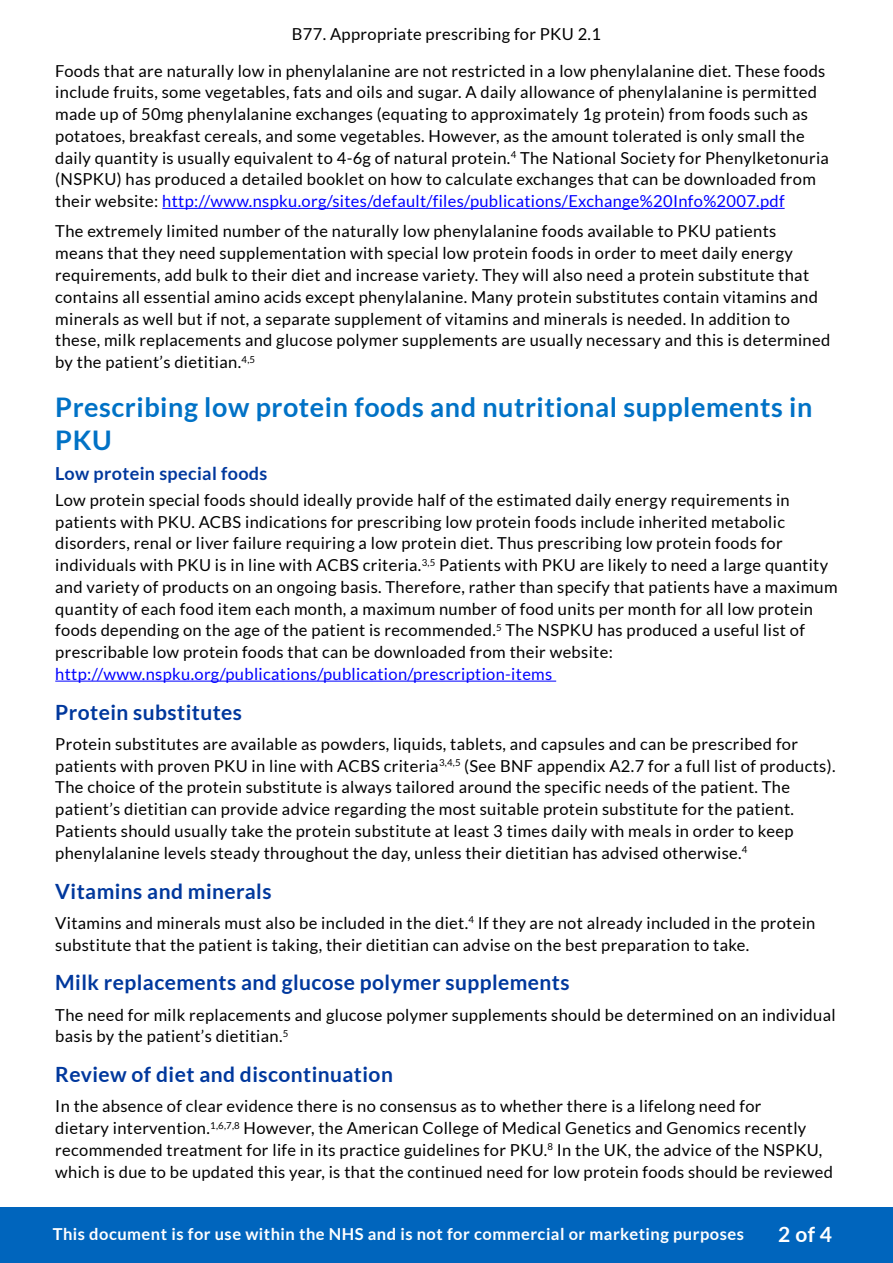
<style>
.page{position:relative;width:893px;height:1263px;background:#fff}
.page>*{position:absolute;margin:0;border:0;box-sizing:border-box;transform-origin:0 0}
.PrescQIPP_Header_1{font:700 27px/32.4px "Lato";letter-spacing:.02em;color:#0072c6}
.PrescQIPP_Header_2{font:700 21px "Lato";letter-spacing:.02em;color:#00389d}
.PrescQIPP_Table_Head{font:700 21px "Lato";color:#fff}
.PrescQIPP_Header_3{font:700 18px "Lato";letter-spacing:.02em;color:#00389d}
.PrescQIPP_Body{font:16.5px/21.8px "Lato";letter-spacing:.02em;color:#000}
.t1{font:700 16.5px "Lato";letter-spacing:.03em;color:#fff}
.s1{color:#00f}
</style>
<div class="page">
<div style="left:0;top:1207px;width:893px;height:56px;background:#0065bd"></div>
<hr style="left:162px;top:208px;width:623px;height:1px;background:#00f">
<hr style="left:55px;top:681px;width:501px;height:1px;background:#00f">
<p class="PrescQIPP_Body" style="left:292px;top:23px;width:311px">B77. Appropriate prescribing for PKU 2.1</p>
<p class="PrescQIPP_Body" style="left:55px;top:60px;width:775px">Foods that are naturally low in phenylalanine are not restricted in a low phenylalanine diet. These foods include fruits, some vegetables, fats and oils and sugar. A daily allowance of phenylalanine is permitted made up of 50mg phenylalanine exchanges (equating to approximately 1g protein) from foods such as potatoes, breakfast cereals, and some vegetables. However, as the amount tolerated is only small the daily quantity is usually equivalent to 4-6g of natural protein.<sup>4</sup> The National Society for Phenylketonuria (NSPKU) has produced a detailed booklet on how to calculate exchanges that can be downloaded from their website: <span class="s1">http://www.nspku.org/sites/default/files/publications/Exchange%20Info%2007.pdf</span></p>
<p class="PrescQIPP_Body" style="left:55px;top:221px;width:776px">The extremely limited number of the naturally low phenylalanine foods available to PKU patients<br>means that they need supplementation with special low protein foods in order to meet daily energy requirements, add bulk to their diet and increase variety. They will also need a protein substitute that contains all essential amino acids except phenylalanine. Many protein substitutes contain vitamins and minerals as well but if not, a separate supplement of vitamins and minerals is needed. In addition to these, milk replacements and glucose polymer supplements are usually necessary and this is determined by the patient’s dietitian.<sup>4,5</sup></p>
<p class="PrescQIPP_Header_1" style="left:55px;top:391px;width:759px">Prescribing low protein foods and nutritional supplements in<br>PKU</p>
<p class="PrescQIPP_Header_3" style="left:55px;top:463px;width:214px">Low protein special foods</p>
<p class="PrescQIPP_Body" style="left:55px;top:489px;width:784px">Low protein special foods should ideally provide half of the estimated daily energy requirements in patients with PKU. ACBS indications for prescribing low protein foods include inherited metabolic disorders, renal or liver failure requiring a low protein diet. Thus prescribing low protein foods for individuals with PKU is in line with ACBS criteria.<sup>3,5</sup> Patients with PKU are likely to need a large quantity and variety of products on an ongoing basis. Therefore, rather than specify that patients have a maximum quantity of each food item each month, a maximum number of food units per month for all low protein foods depending on the age of the patient is recommended.<sup>5</sup> The NSPKU has produced a useful list of prescribable low protein foods that can be downloaded from their website: <span class="s1">http://www.nspku.org/publications/publication/prescription-items</span></p>
<p class="PrescQIPP_Header_2" style="left:55px;top:700px;width:188px">Protein substitutes</p>
<p class="PrescQIPP_Body" style="left:55px;top:733px;width:782px">Protein substitutes are available as powders, liquids, tablets, and capsules and can be prescribed for patients with proven PKU in line with ACBS criteria<sup>3,4,5</sup> (See BNF appendix A2.7 for a full list of products).<br>The choice of the protein substitute is always tailored around the specific needs of the patient. The patient’s dietitian can provide advice regarding the most suitable protein substitute for the patient.<br>Patients should usually take the protein substitute at least 3 times daily with meals in order to keep phenylalanine levels steady throughout the day, unless their dietitian has advised otherwise.<sup>4</sup></p>
<p class="PrescQIPP_Header_2" style="left:55px;top:879px;width:218px">Vitamins and minerals</p>
<p class="PrescQIPP_Body" style="left:55px;top:912px;width:762px">Vitamins and minerals must also be included in the diet.<sup>4</sup> If they are not already included in the protein substitute that the patient is taking, their dietitian can advise on the best preparation to take.</p>
<p class="PrescQIPP_Header_2" style="left:55px;top:970px;width:516px">Milk replacements and glucose polymer supplements</p>
<p class="PrescQIPP_Body" style="left:55px;top:1003px;width:782px">The need for milk replacements and glucose polymer supplements should be determined on an individual basis by the patient’s dietitian.<sup>5</sup></p>
<p class="PrescQIPP_Header_2" style="left:55px;top:1062px;width:339px">Review of diet and discontinuation</p>
<p class="PrescQIPP_Body" style="left:55px;top:1095px;width:779px">In the absence of clear evidence there is no consensus as to whether there is a lifelong need for<br>dietary intervention.<sup>1,6,7,8</sup> However, the American College of Medical Genetics and Genomics recently recommended treatment for life in its practice guidelines for PKU.<sup>8</sup> In the UK, the advice of the NSPKU, which is due to be updated this year, is that the continued need for low protein foods should be reviewed</p>
<p class="t1" style="left:53px;top:1225px;width:693px">This document is for use within the NHS and is not for commercial or marketing purposes</p>
<p class="PrescQIPP_Table_Head" style="left:778px;top:1222px;width:55px">2 of 4</p>
</div>
